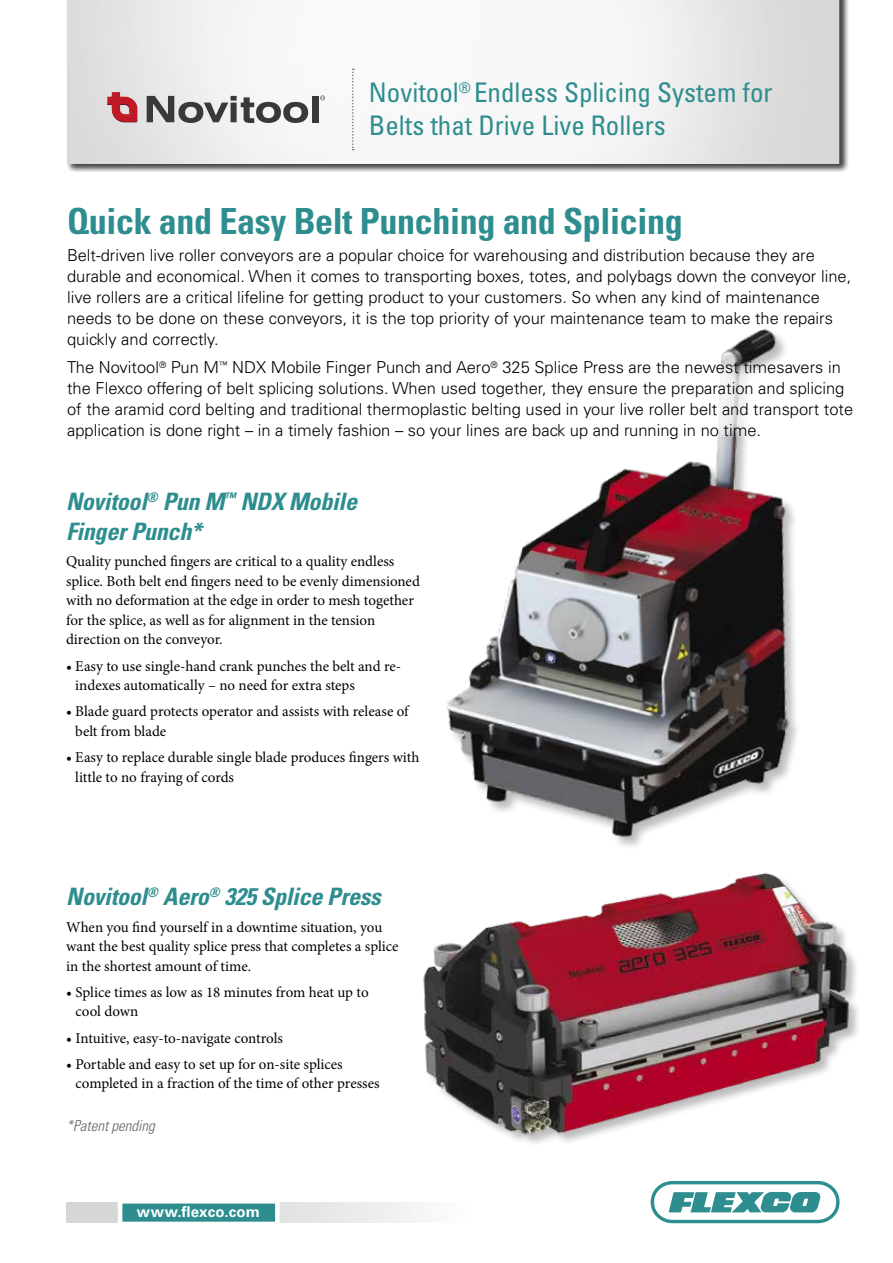
<style>
.page{position:relative;width:893px;height:1263px;background:#fff}
.page>*{position:absolute;margin:0;border:0;box-sizing:border-box;transform-origin:0 0}
.t1{font:700 condensed 36px "Univers LT Std";letter-spacing:-.01em;color:#2e8d8e}
.t2{font:condensed 27px/33px "Univers LT Std";color:#2e8d8e}
.t3{font:italic 700 condensed 24px/30px "Univers LT Std";letter-spacing:-.01em;color:#2e8d8e}
.t4{font:300 16.5px/21px "Univers LT Std";color:#000}
.t5{font:700 15.6px "Univers LT Std";letter-spacing:.02em;color:#fff}
.t6{font:15px/19.5px "Minion Pro";letter-spacing:-.005em;color:#000}
.t7{font:700 15px "Univers LT Std";letter-spacing:.02em;color:#fff}
.t8{font:italic 300 condensed 15px "Univers LT Std";color:#636363}
</style>
<div class="page">
<svg style="left:651px;top:1181px;width:188px;height:42px"></svg>
<svg style="left:66px;top:1203px;width:348px;height:19px"></svg>
<div style="left:118px;top:1199px;width:162px;height:27px;background:#2e8d8e;border:4px solid #fff"></div>
<img style="left:447px;top:328px;width:350px;height:519px">
<svg style="left:664px;top:366px;width:110px;height:71px"></svg>
<img style="left:423px;top:873px;width:435px;height:267px">
<div style="left:66px;top:0;width:783px;height:174px;background:#000;opacity:.5"></div>
<img style="left:67px;top:0;width:772px;height:164px">
<svg style="left:147px;top:96px;width:161px;height:27px"></svg>
<div style="left:312px;top:96px;width:6px;height:26px;background:#393939"></div>
<div style="left:106px;top:91px;width:33px;height:24px;background:#e2e2e2"></div>
<div style="left:106px;top:92px;width:33px;height:31px;background:#000;opacity:.5"></div>
<svg style="left:320px;top:95px;width:5px;height:5px"></svg>
<svg style="left:352px;top:69px;width:2px;height:81px"></svg>
<h2 class="t2" style="left:369px;top:76px;width:405px">Novitool<sup>®</sup> Endless Splicing System for<br>Belts that Drive Live Rollers</h2>
<h1 class="t1" style="left:67px;top:199px;width:617px">Quick and Easy Belt Punching and Splicing</h1>
<p class="t4" style="left:67px;top:245px;width:786px">Belt-driven live roller conveyors are a popular choice for warehousing and distribution because they are durable and economical. When it comes to transporting boxes, totes, and polybags down the conveyor line, live rollers are a critical lifeline for getting product to your customers. So when any kind of maintenance needs to be done on these conveyors, it is the top priority of your maintenance team to make the repairs quickly and correctly.</p>
<p class="t4" style="left:67px;top:357px;width:788px">The Novitool<sup>®</sup> Pun M<sup>™</sup> NDX Mobile Finger Punch and Aero<sup>®</sup> 325 Splice Press are the newest timesavers in the Flexco offering of belt splicing solutions. When used together, they ensure the preparation and splicing of the aramid cord belting and traditional thermoplastic belting used in your live roller belt and transport tote application is done right – in a timely fashion – so your lines are back up and running in no time.</p>
<h3 class="t3" style="left:66px;top:487px;width:292px">Novitool<sup>®</sup> Pun M<sup>™</sup> NDX Mobile<br>Finger Punch*</h3>
<p class="t6" style="left:66px;top:552px;width:355px">Quality punched fingers are critical to a quality endless splice. Both belt end fingers need to be evenly dimensioned with no deformation at the edge in order to mesh together for the splice, as well as for alignment in the tension direction on the conveyor.</p>
<p class="t6" style="left:75px;top:656px;width:327px;text-indent:-9px">• Easy to use single-hand crank punches the belt and re&shy;indexes automatically – no need for extra steps</p>
<p class="t6" style="left:75px;top:702px;width:335px;text-indent:-9px">• Blade guard protects operator and assists with release of belt from blade</p>
<p class="t6" style="left:75px;top:748px;width:346px;text-indent:-9px">• Easy to replace durable single blade produces fingers with little to no fraying of cords</p>
<h3 class="t3" style="left:66px;top:882px;width:316px">Novitool<sup>®</sup> Aero<sup>®</sup> 325 Splice Press</h3>
<p class="t6" style="left:66px;top:917px;width:334px">When you find yourself in a downtime situation, you want the best quality splice press that completes a splice in the shortest amount of time.</p>
<p class="t6" style="left:76px;top:982px;width:295px;text-indent:-9px">• Splice times as low as 18 minutes from heat up to cool down</p>
<p class="t6" style="left:66px;top:1028px;width:218px">• Intuitive, easy-to-navigate controls</p>
<p class="t6" style="left:76px;top:1054px;width:306px;text-indent:-9px">• Portable and easy to set up for on-site splices completed in a fraction of the time of other presses</p>
<p class="t8" style="left:67px;top:1116px;width:90px">*Patent pending</p>
<p class="t7" style="left:137px;top:1202px;width:125px">www.flexco.com</p>
<p class="t5" style="left:124px;top:1203px;width:130px">www.flexco.com</p>
</div>
